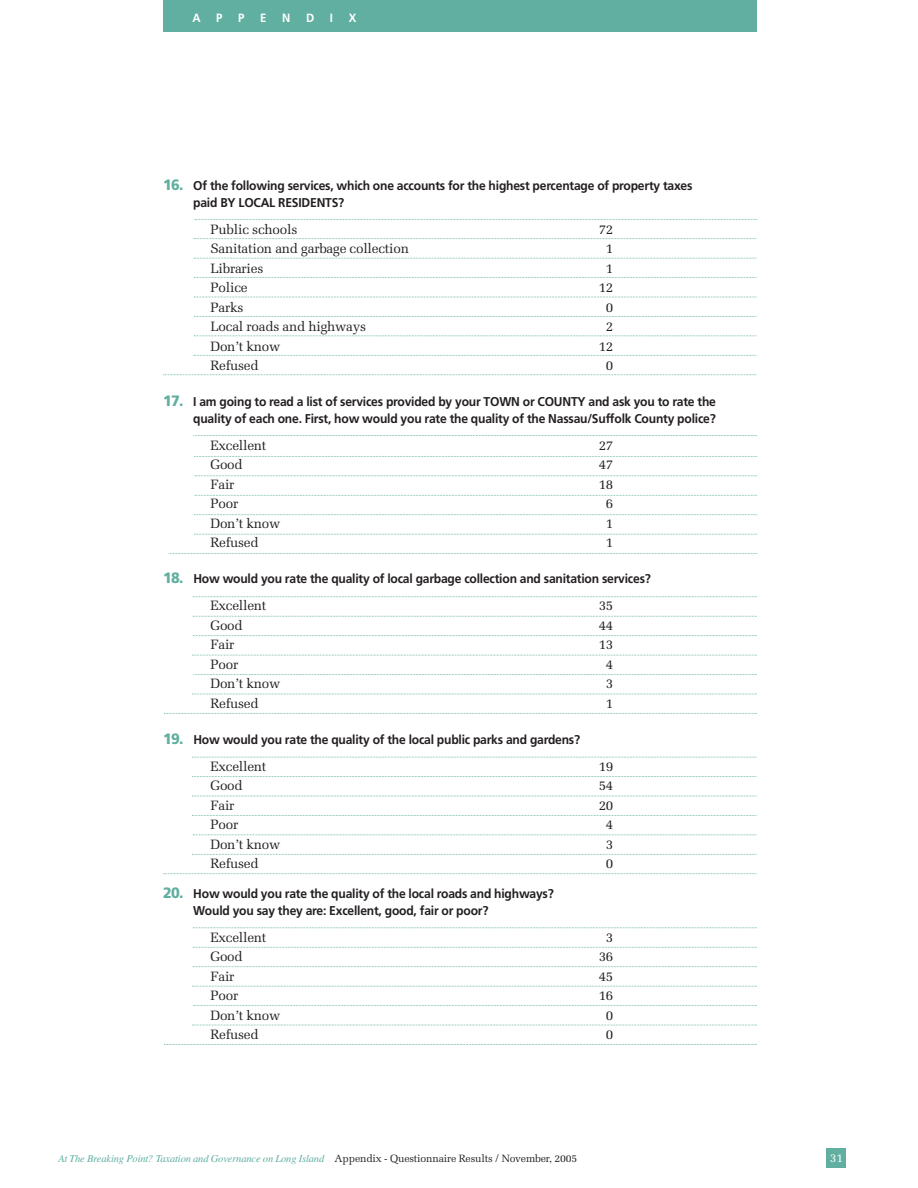
<style>
.page{position:relative;width:918px;height:1188px;background:#fff}
.page>*{position:absolute;margin:0;border:0;box-sizing:border-box;transform-origin:0 0}
.t1{font:13.5px "Melior";letter-spacing:-.015em;color:#231f20}
.t2{font:700 12.75px/16.5px "Frutiger";letter-spacing:-.015em;color:#231f20;scale:.95 1}
.t3{font:700 12px "Frutiger";color:#fff;scale:.95 1}
.t4{font:12px "Melior";color:#fff}
.t5{font:italic 10.5px "Times";letter-spacing:-.015em;color:#60afa0}
.s1{font-weight:900;font-size:15px;color:#60afa0}
.s2{font-family:"Melior";font-style:normal;color:#231f20}
</style>
<div class="page">
<div style="left:826px;top:1148px;width:20px;height:20px;background:#60afa0"></div>
<div style="left:164px;top:0;width:593px;height:32px;background:#60afa0"></div>
<svg style="left:193px;top:596px;width:564px;height:1px"></svg>
<svg style="left:193px;top:616px;width:564px;height:1px"></svg>
<svg style="left:193px;top:635px;width:564px;height:1px"></svg>
<svg style="left:192px;top:655px;width:565px;height:1px"></svg>
<svg style="left:194px;top:674px;width:563px;height:1px"></svg>
<svg style="left:192px;top:694px;width:565px;height:1px"></svg>
<svg style="left:164px;top:713px;width:593px;height:1px"></svg>
<svg style="left:193px;top:435px;width:565px;height:1px"></svg>
<svg style="left:194px;top:456px;width:564px;height:1px"></svg>
<svg style="left:195px;top:475px;width:563px;height:1px"></svg>
<svg style="left:195px;top:495px;width:563px;height:1px"></svg>
<svg style="left:194px;top:514px;width:564px;height:1px"></svg>
<svg style="left:194px;top:534px;width:564px;height:1px"></svg>
<svg style="left:169px;top:553px;width:589px;height:1px"></svg>
<svg style="left:192px;top:757px;width:565px;height:1px"></svg>
<svg style="left:192px;top:776px;width:565px;height:1px"></svg>
<svg style="left:192px;top:796px;width:565px;height:1px"></svg>
<svg style="left:192px;top:815px;width:565px;height:1px"></svg>
<svg style="left:193px;top:834px;width:564px;height:1px"></svg>
<svg style="left:192px;top:854px;width:565px;height:1px"></svg>
<svg style="left:164px;top:873px;width:593px;height:1px"></svg>
<svg style="left:193px;top:927px;width:564px;height:1px"></svg>
<svg style="left:193px;top:947px;width:564px;height:1px"></svg>
<svg style="left:193px;top:966px;width:564px;height:1px"></svg>
<svg style="left:192px;top:986px;width:565px;height:1px"></svg>
<svg style="left:194px;top:1005px;width:563px;height:1px"></svg>
<svg style="left:192px;top:1025px;width:565px;height:1px"></svg>
<svg style="left:164px;top:1044px;width:593px;height:1px"></svg>
<svg style="left:194px;top:238px;width:563px;height:1px"></svg>
<svg style="left:194px;top:258px;width:563px;height:1px"></svg>
<svg style="left:194px;top:277px;width:563px;height:1px"></svg>
<svg style="left:194px;top:297px;width:563px;height:1px"></svg>
<svg style="left:194px;top:316px;width:563px;height:1px"></svg>
<svg style="left:194px;top:335px;width:563px;height:1px"></svg>
<svg style="left:194px;top:355px;width:563px;height:1px"></svg>
<svg style="left:164px;top:374px;width:593px;height:1px"></svg>
<svg style="left:195px;top:219px;width:563px;height:1px"></svg>
<p class="t3" style="left:192px;top:13px;width:10px">A</p>
<p class="t3" style="left:216px;top:13px;width:8px">P</p>
<p class="t3" style="left:238px;top:13px;width:8px">P</p>
<p class="t3" style="left:260px;top:13px;width:8px">E</p>
<p class="t3" style="left:282px;top:13px;width:10px">N</p>
<p class="t3" style="left:306px;top:13px;width:10px">D</p>
<p class="t3" style="left:330px;top:13px;width:5px">I</p>
<p class="t3" style="left:349px;top:13px;width:10px">X</p>
<p class="t2" style="left:193px;top:178px;width:527px;text-indent:-30px"><span class="s1">16.</span> Of the following services, which one accounts for the highest percentage of property taxes paid BY LOCAL RESIDENTS?</p>
<p class="t1" style="left:211px;top:224px;width:88px">Public schools</p>
<p class="t1" style="left:599px;top:224px;width:16px">72</p>
<p class="t1" style="left:211px;top:243px;width:200px">Sanitation and garbage collection</p>
<p class="t1" style="left:606px;top:243px;width:9px">1</p>
<p class="t1" style="left:211px;top:263px;width:54px">Libraries</p>
<p class="t1" style="left:606px;top:263px;width:9px">1</p>
<p class="t1" style="left:211px;top:282px;width:39px">Police</p>
<p class="t1" style="left:599px;top:282px;width:16px">12</p>
<p class="t1" style="left:211px;top:302px;width:34px">Parks</p>
<p class="t1" style="left:606px;top:302px;width:9px">0</p>
<p class="t1" style="left:211px;top:321px;width:157px">Local roads and highways</p>
<p class="t1" style="left:606px;top:321px;width:9px">2</p>
<p class="t1" style="left:211px;top:341px;width:71px">Don’t know</p>
<p class="t1" style="left:599px;top:341px;width:16px">12</p>
<p class="t1" style="left:211px;top:360px;width:50px">Refused</p>
<p class="t1" style="left:606px;top:360px;width:9px">0</p>
<p class="t2" style="left:163px;top:394px;width:583px;text-align:right"><span class="s1">17.</span> I am going to read a list of services provided by your TOWN or COUNTY and ask you to rate the quality of each one. First, how would you rate the quality of the Nassau/Suffolk County police?</p>
<p class="t1" style="left:211px;top:440px;width:57px">Excellent</p>
<p class="t1" style="left:599px;top:440px;width:16px">27</p>
<p class="t1" style="left:211px;top:459px;width:34px">Good</p>
<p class="t1" style="left:599px;top:459px;width:16px">47</p>
<p class="t1" style="left:211px;top:479px;width:26px">Fair</p>
<p class="t1" style="left:599px;top:479px;width:16px">18</p>
<p class="t1" style="left:211px;top:498px;width:29px">Poor</p>
<p class="t1" style="left:606px;top:498px;width:9px">6</p>
<p class="t1" style="left:211px;top:518px;width:71px">Don’t know</p>
<p class="t1" style="left:606px;top:518px;width:9px">1</p>
<p class="t1" style="left:211px;top:537px;width:50px">Refused</p>
<p class="t1" style="left:606px;top:537px;width:9px">1</p>
<p class="t2" style="left:163px;top:571px;width:515px"><span class="s1">18.</span> How would you rate the quality of local garbage collection and sanitation services?</p>
<p class="t1" style="left:211px;top:600px;width:57px">Excellent</p>
<p class="t1" style="left:599px;top:600px;width:16px">35</p>
<p class="t1" style="left:211px;top:620px;width:34px">Good</p>
<p class="t1" style="left:599px;top:620px;width:16px">44</p>
<p class="t1" style="left:211px;top:639px;width:26px">Fair</p>
<p class="t1" style="left:599px;top:639px;width:16px">13</p>
<p class="t1" style="left:211px;top:659px;width:29px">Poor</p>
<p class="t1" style="left:606px;top:659px;width:9px">4</p>
<p class="t1" style="left:211px;top:678px;width:71px">Don’t know</p>
<p class="t1" style="left:606px;top:678px;width:9px">3</p>
<p class="t1" style="left:211px;top:698px;width:50px">Refused</p>
<p class="t1" style="left:606px;top:698px;width:9px">1</p>
<p class="t2" style="left:163px;top:732px;width:440px"><span class="s1">19.</span> How would you rate the quality of the local public parks and gardens?</p>
<p class="t1" style="left:211px;top:761px;width:57px">Excellent</p>
<p class="t1" style="left:599px;top:761px;width:16px">19</p>
<p class="t1" style="left:211px;top:780px;width:34px">Good</p>
<p class="t1" style="left:599px;top:780px;width:16px">54</p>
<p class="t1" style="left:211px;top:800px;width:26px">Fair</p>
<p class="t1" style="left:599px;top:800px;width:16px">20</p>
<p class="t1" style="left:211px;top:819px;width:29px">Poor</p>
<p class="t1" style="left:606px;top:819px;width:9px">4</p>
<p class="t1" style="left:211px;top:839px;width:71px">Don’t know</p>
<p class="t1" style="left:606px;top:839px;width:9px">3</p>
<p class="t1" style="left:211px;top:858px;width:50px">Refused</p>
<p class="t1" style="left:606px;top:858px;width:9px">0</p>
<p class="t2" style="left:193px;top:887px;width:381px;text-indent:-30px"><span class="s1">20.</span> How would you rate the quality of the local roads and highways?<br>Would you say they are: Excellent, good, fair or poor?</p>
<p class="t1" style="left:211px;top:932px;width:57px">Excellent</p>
<p class="t1" style="left:606px;top:932px;width:9px">3</p>
<p class="t1" style="left:211px;top:951px;width:34px">Good</p>
<p class="t1" style="left:599px;top:951px;width:16px">36</p>
<p class="t1" style="left:211px;top:971px;width:26px">Fair</p>
<p class="t1" style="left:599px;top:971px;width:16px">45</p>
<p class="t1" style="left:211px;top:990px;width:29px">Poor</p>
<p class="t1" style="left:599px;top:990px;width:16px">16</p>
<p class="t1" style="left:211px;top:1010px;width:71px">Don’t know</p>
<p class="t1" style="left:606px;top:1010px;width:9px">0</p>
<p class="t1" style="left:211px;top:1029px;width:50px">Refused</p>
<p class="t1" style="left:606px;top:1029px;width:9px">0</p>
<p class="t5" style="left:58px;top:1155px;width:521px">At The Breaking Point? Taxation and Governance on Long Island <span class="s2">Appendix - Questionnaire Results / November, 2005</span></p>
<p class="t4" style="left:830px;top:1153px;width:15px">31</p>
</div>
